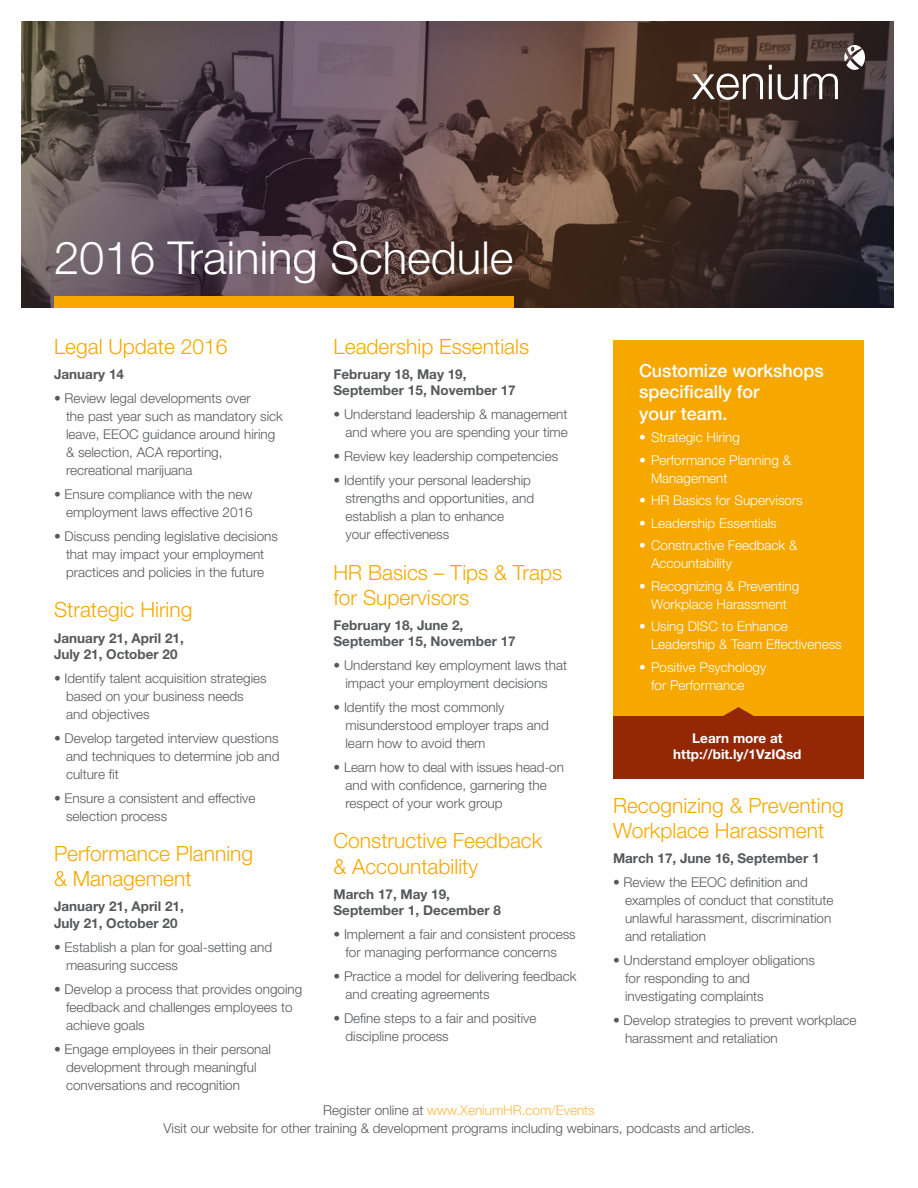
<style>
.page{position:relative;width:918px;height:1188px;background:#fff}
.page>*{position:absolute;margin:0;border:0;box-sizing:border-box;transform-origin:0 0}
.bullets{font:300 45.45px "Helvetica Neue LT Std";color:#fff}
.t1{font:300 21px/25.2px "Helvetica Neue LT Std";color:#f6a800}
.t2{font:500 18px/21.6px "Helvetica Neue LT Std";color:#fff}
.bullets-2{font:300 13.5px/18px "Helvetica Neue LT Std";color:#57585a}
.t3{font:300 13.5px/18px "Helvetica Neue LT Std";color:#fff}
.date{font:700 13.5px/16.2px "Helvetica Neue LT Std";color:#57585a}
.t4{font:300 13.5px "Helvetica Neue LT Std";color:#feb947}
.t5{font:700 13.5px/16.2px "Helvetica Neue LT Std";color:#fff;text-align:center}
.s1{color:#57585a}
</style>
<div class="page">
<div style="left:613px;top:340px;width:251px;height:438px;background:#f6a800"></div>
<div style="left:613px;top:716px;width:251px;height:62px;background:#932706"></div>
<svg style="left:22px;top:22px;width:872px;height:286px;background:#544141"></svg>
<div style="left:54px;top:296px;width:459px;height:12px;background:#f6a800"></div>
<svg style="left:692px;top:74px;width:71px;height:26px"></svg>
<hr style="left:769px;top:74px;width:3px;height:25px;background:#fff">
<svg style="left:769px;top:65px;width:3px;height:5px"></svg>
<svg style="left:778px;top:74px;width:20px;height:26px"></svg>
<svg style="left:804px;top:74px;width:34px;height:25px"></svg>
<svg style="left:844px;top:45px;width:21px;height:25px"></svg>
<svg style="left:723px;top:707px;width:31px;height:9px"></svg>
<p class="bullets" style="left:54px;top:230px;width:461px">2016 Training Schedule</p>
<p class="t1" style="left:54px;top:333px;width:175px">Legal Update 2016</p>
<p class="date" style="left:54px;top:366px;width:72px">January 14</p>
<p class="bullets-2" style="left:66px;top:389px;width:219px;text-indent:-12px">• Review legal developments over<br>the past year such as mandatory sick leave, EEOC guidance around hiring &amp; selection, ACA reporting, recreational marijuana</p>
<p class="bullets-2" style="left:54px;top:485px;width:200px;text-align:right">• Ensure compliance with the new employment laws effective 2016</p>
<p class="bullets-2" style="left:54px;top:527px;width:226px;text-align:center">• Discuss pending legislative decisions that may impact your employment practices and policies in the future</p>
<p class="t1" style="left:54px;top:597px;width:140px">Strategic Hiring</p>
<p class="date" style="left:54px;top:629px;width:131px">January 21, April 21,<br>July 21, October 20</p>
<p class="bullets-2" style="left:66px;top:669px;width:202px;text-indent:-12px">• Identify talent acquisition strategies based on your business needs and objectives</p>
<p class="bullets-2" style="left:66px;top:729px;width:215px;text-align:justify;text-indent:-12px">• Develop targeted interview questions and techniques to determine job and culture fit</p>
<p class="bullets-2" style="left:66px;top:789px;width:191px;text-indent:-12px">• Ensure a consistent and effective selection process</p>
<p class="t1" style="left:54px;top:840px;width:201px">Performance Planning &amp; Management</p>
<p class="date" style="left:54px;top:898px;width:131px">January 21, April 21,<br>July 21, October 20</p>
<p class="bullets-2" style="left:66px;top:938px;width:208px;text-indent:-12px">• Establish a plan for goal-setting and measuring success</p>
<p class="bullets-2" style="left:66px;top:980px;width:238px;text-indent:-12px">• Develop a process that provides ongoing feedback and challenges employees to achieve goals</p>
<p class="bullets-2" style="left:66px;top:1040px;width:207px;text-indent:-12px">• Engage employees in their personal development through meaningful conversations and recognition</p>
<p class="t1" style="left:333px;top:333px;width:197px">Leadership Essentials</p>
<p class="date" style="left:333px;top:366px;width:184px">February 18, May 19,<br>September 15, November 17</p>
<p class="bullets-2" style="left:333px;top:405px;width:236px;text-align:right">• Understand leadership &amp; management and where you are spending your time</p>
<p class="bullets-2" style="left:333px;top:447px;width:226px">• Review key leadership competencies</p>
<p class="bullets-2" style="left:345px;top:471px;width:190px;text-indent:-12px">• Identify your personal leadership strengths and opportunities, and establish a plan to enhance<br>your effectiveness</p>
<p class="t1" style="left:333px;top:559px;width:230px">HR Basics – Tips &amp; Traps for Supervisors</p>
<p class="date" style="left:333px;top:617px;width:184px">February 18, June 2,<br>September 15, November 17</p>
<p class="bullets-2" style="left:333px;top:656px;width:235px;text-align:center">• Understand key employment laws that impact your employment decisions</p>
<p class="bullets-2" style="left:345px;top:698px;width:205px;text-indent:-12px">• Identify the most commonly misunderstood employer traps and learn how to avoid them</p>
<p class="bullets-2" style="left:345px;top:758px;width:220px;text-indent:-12px">• Learn how to deal with issues head-on and with confidence, garnering the respect of your work group</p>
<p class="t1" style="left:333px;top:828px;width:210px">Constructive Feedback &amp; Accountability</p>
<p class="date" style="left:333px;top:886px;width:169px">March 17, May 19,<br>September 1, December 8</p>
<p class="bullets-2" style="left:333px;top:925px;width:244px;text-align:center">• Implement a fair and consistent process for managing performance concerns</p>
<p class="bullets-2" style="left:345px;top:967px;width:233px;text-indent:-12px">• Practice a model for delivering feedback and creating agreements</p>
<p class="bullets-2" style="left:345px;top:1009px;width:193px;text-indent:-12px">• Define steps to a fair and positive discipline process</p>
<p class="t2" style="left:639px;top:359px;width:186px">Customize workshops specifically for<br>your team.</p>
<p class="t3" style="left:639px;top:428px;width:103px">• Strategic Hiring</p>
<p class="t3" style="left:651px;top:451px;width:142px;text-indent:-12px">• Performance Planning &amp;<br>Management</p>
<p class="t3" style="left:639px;top:491px;width:165px">• HR Basics for Supervisors</p>
<p class="t3" style="left:639px;top:514px;width:139px">• Leadership Essentials</p>
<p class="t3" style="left:651px;top:536px;width:148px;text-indent:-12px">• Constructive Feedback &amp;<br>Accountability</p>
<p class="t3" style="left:639px;top:577px;width:162px;text-align:center">• Recognizing &amp; Preventing<br>Workplace Harassment</p>
<p class="t3" style="left:651px;top:617px;width:192px;text-indent:-12px">• Using DISC to Enhance<br>Leadership &amp; Team Effectiveness</p>
<p class="t3" style="left:651px;top:658px;width:117px;text-indent:-12px">• Positive Psychology for Performance</p>
<p class="t5" style="left:673px;top:730px;width:130px">Learn more at http://bit.ly/1VzIQsd</p>
<p class="t1" style="left:613px;top:792px;width:232px">Recognizing &amp; Preventing<br>Workplace Harassment</p>
<p class="date" style="left:613px;top:850px;width:208px">March 17, June 16, September 1</p>
<p class="bullets-2" style="left:625px;top:873px;width:210px;text-indent:-12px">• Review the EEOC definition and examples of conduct that constitute unlawful harassment, discrimination and retaliation</p>
<p class="bullets-2" style="left:625px;top:951px;width:192px;text-indent:-12px">• Understand employer obligations for responding to and investigating complaints</p>
<p class="bullets-2" style="left:625px;top:1011px;width:233px;text-indent:-12px">• Develop strategies to prevent workplace harassment and retaliation</p>
<p class="t4" style="left:323px;top:1102px;width:273px"><span class="s1">Register online at</span> www.XeniumHR.com/Events</p>
<p class="bullets-2" style="left:164px;top:1119px;width:592px">Visit our website for other training &amp; development programs including webinars, podcasts and articles.</p>
</div>
